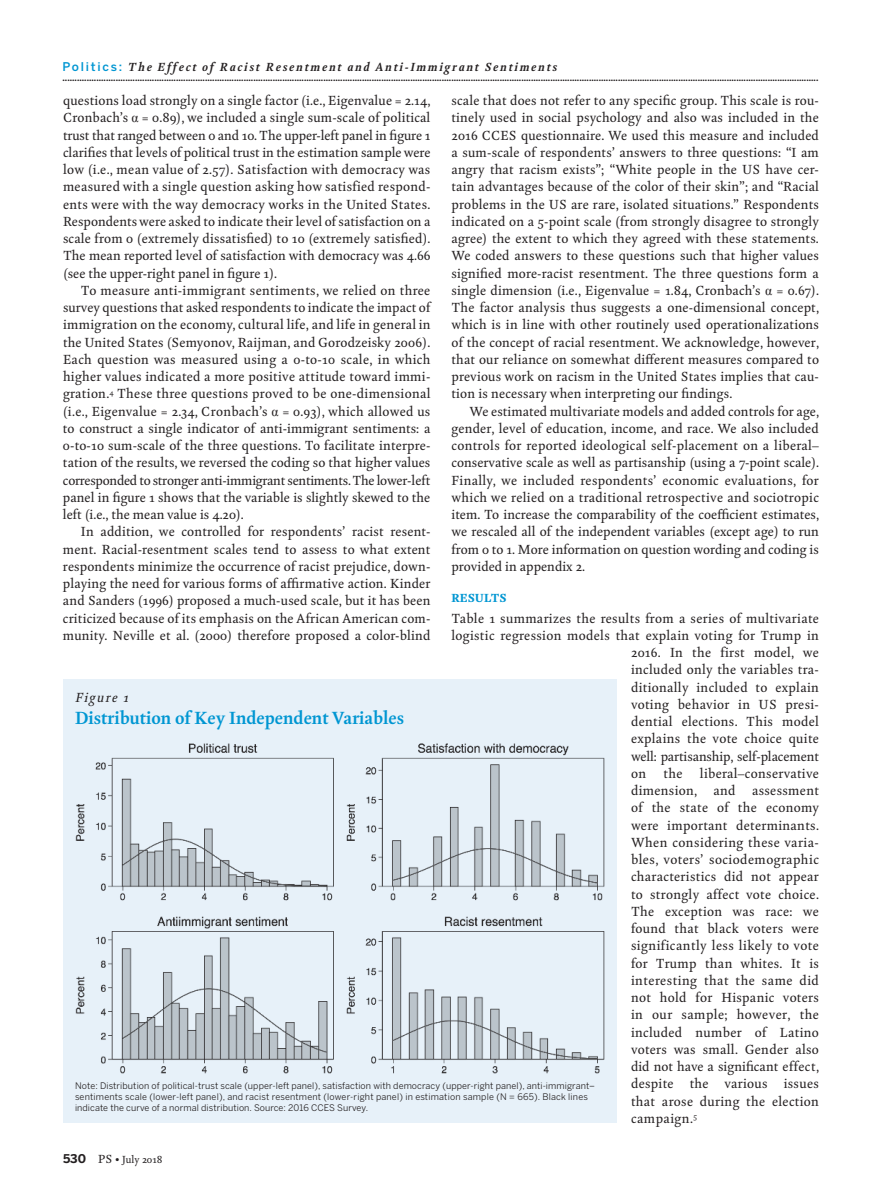
<style>
.page{position:relative;width:891px;height:1188px;background:#fff}
.page>*{position:absolute;margin:0;border:0;box-sizing:border-box;transform-origin:0 0}
.t1{font:700 18px "Kingfisher";color:#0096d2}
.t2{font:13.5px/17.2px "Kingfisher";letter-spacing:.01em;color:#231f20;text-align:justify}
.t3{font:13.5px "Kingfisher";letter-spacing:-.01em;color:#231f20}
.t4{font:italic 13.5px "Kingfisher";letter-spacing:.11em;color:#231f20}
.t5{font:italic 700 12px "Kingfisher";letter-spacing:.15em;color:#231f20}
.t6{font:800 12px "Kingfisher";color:#0096d2}
.t7{font:700 10.5px "Kingfisher";color:#231f20}
.t8{font:10.5px "Kingfisher";color:#231f20}
.t9{font:9px/10.8px "Benton Sans";letter-spacing:.01em;color:#231f20}
.s1{font-family:"Benton Sans";font-weight:500;font-style:normal;color:#0096d2}
.s2{font-family:"Times New Roman"}
.s3{font-family:"Benton Sans";font-weight:700;font-size:12px}
.s4{font-size:12px}
</style>
<div class="page">
<div style="left:63px;top:679px;width:553px;height:444px;background:#e7f1f9"></div>
<img style="left:75px;top:743px;width:529px;height:330px">
<p class="t5" style="left:63px;top:58px;width:496px"><span class="s1">Politics:</span> The Effect of Racist Resentment and Anti-Immigrant Sentiments</p>
<p class="t2" style="left:63px;top:91px;width:369px">questions load strongly on a single factor (i.e., Eigenvalue = 2.14, Cronbach’s <span class="s2">α</span> = 0.89), we included a single sum-scale of political trust that ranged between 0 and 10. The upper-left panel in figure 1 clarifies that levels of political trust in the estimation sample were low (i.e., mean value of 2.57). Satisfaction with democracy was measured with a single question asking how satisfied respond&shy;ents were with the way democracy works in the United States.<br>Respondents were asked to indicate their level of satisfaction on a scale from 0 (extremely dissatisfied) to 10 (extremely satisfied).<br>The mean reported level of satisfaction with democracy was 4.66 (see the upper-right panel in figure 1).</p>
<p class="t2" style="left:63px;top:281px;width:369px;text-indent:18px">To measure anti-immigrant sentiments, we relied on three survey questions that asked respondents to indicate the impact of immigration on the economy, cultural life, and life in general in the United States (Semyonov, Raijman, and Gorodzeisky 2006).<br>Each question was measured using a 0-to-10 scale, in which higher values indicated a more positive attitude toward immi&shy;gration.<sup>4</sup> These three questions proved to be one-dimensional (i.e., Eigenvalue = 2.34, Cronbach’s <span class="s2">α</span> = 0.93), which allowed us to construct a single indicator of anti-immigrant sentiments: a 0-to-10 sum-scale of the three questions. To facilitate interpre&shy;tation of the results, we reversed the coding so that higher values corresponded to stronger anti-immigrant sentiments. The lower-left panel in figure 1 shows that the variable is slightly skewed to the left (i.e., the mean value is 4.20).</p>
<p class="t2" style="left:63px;top:523px;width:369px;text-indent:18px">In addition, we controlled for respondents’ racist resent&shy;ment. Racial-resentment scales tend to assess to what extent respondents minimize the occurrence of racist prejudice, down&shy;playing the need for various forms of affirmative action. Kinder and Sanders (1996) proposed a much-used scale, but it has been criticized because of its emphasis on the African American com&shy;munity. Neville et al. (2000) therefore proposed a color-blind</p>
<p class="t7" style="left:63px;top:70px;width:757px">.........................................................................................................................................................................................................................................................................................................................</p>
<p class="t2" style="left:452px;top:91px;width:369px">scale that does not refer to any specific group. This scale is rou&shy;tinely used in social psychology and also was included in the 2016 CCES questionnaire. We used this measure and included a sum-scale of respondents’ answers to three questions: “I am angry that racism exists”; “White people in the US have cer&shy;tain advantages because of the color of their skin”; and “Racial problems in the US are rare, isolated situations.” Respondents indicated on a 5-point scale (from strongly disagree to strongly agree) the extent to which they agreed with these statements.<br>We coded answers to these questions such that higher values signified more-racist resentment. The three questions form a single dimension (i.e., Eigenvalue = 1.84, Cronbach’s <span class="s2">α</span> = 0.67).<br>The factor analysis thus suggests a one-dimensional concept, which is in line with other routinely used operationalizations of the concept of racial resentment. We acknowledge, however, that our reliance on somewhat different measures compared to previous work on racism in the United States implies that cau&shy;tion is necessary when interpreting our findings.</p>
<p class="t2" style="left:452px;top:402px;width:369px;text-indent:18px">We estimated multivariate models and added controls for age, gender, level of education, income, and race. We also included controls for reported ideological self-placement on a liberal– conservative scale as well as partisanship (using a 7-point scale).<br>Finally, we included respondents’ economic evaluations, for which we relied on a traditional retrospective and sociotropic item. To increase the comparability of the coefficient estimates, we rescaled all of the independent variables (except age) to run from 0 to 1. More information on question wording and coding is provided in appendix 2.</p>
<p class="t6" style="left:452px;top:589px;width:57px">RESULTS</p>
<p class="t2" style="left:452px;top:609px;width:369px">Table 1 summarizes the results from a series of multivariate</p>
<p class="t2" style="left:452px;top:626px;width:369px">logistic regression models that explain voting for Trump in</p>
<p class="t2" style="left:631px;top:643px;width:189px">2016. In the first model, we</p>
<p class="t2" style="left:631px;top:661px;width:189px">included only the variables tra-</p>
<p class="t2" style="left:631px;top:678px;width:189px">ditionally included to explain</p>
<p class="t2" style="left:631px;top:695px;width:189px">voting behavior in US presi-</p>
<p class="t2" style="left:631px;top:712px;width:189px">dential elections. This model</p>
<p class="t2" style="left:631px;top:730px;width:189px">explains the vote choice quite</p>
<p class="t3" style="left:631px;top:747px;width:189px">well: partisanship, self-placement</p>
<p class="t2" style="left:631px;top:764px;width:17px">on</p>
<p class="t2" style="left:664px;top:764px;width:21px">the</p>
<p class="t4" style="left:75px;top:687px;width:55px">Figure 1</p>
<h1 class="t1" style="left:75px;top:705px;width:331px">Distribution of Key Independent Variables</h1>
<p class="t2" style="left:631px;top:764px;width:189px;text-indent:69px">liberal–conservative dimension, and assessment of the state of the economy were important determinants.<br>When considering these varia&shy;bles, voters’ sociodemographic characteristics did not appear to strongly affect vote choice.<br>The exception was race: we found that black voters were significantly less likely to vote for Trump than whites. It is interesting that the same did not hold for Hispanic voters in our sample; however, the included number of Latino voters was small. Gender also did not have a significant effect, despite the various issues that arose during the election campaign.<sup>5</sup></p>
<p class="t9" style="left:75px;top:1081px;width:522px">Note: Distribution of political-trust scale (upper-left panel), satisfaction with democracy (upper-right panel), anti-immigrant– sentiments scale (lower-left panel), and racist resentment (lower-right panel) in estimation sample (N = 665). Black lines indicate the curve of a normal distribution. Source: 2016 CCES Survey.</p>
<p class="t8" style="left:63px;top:1152px;width:101px"><span class="s3">530</span> <span class="s4">PS •</span> July 2018</p>
</div>
